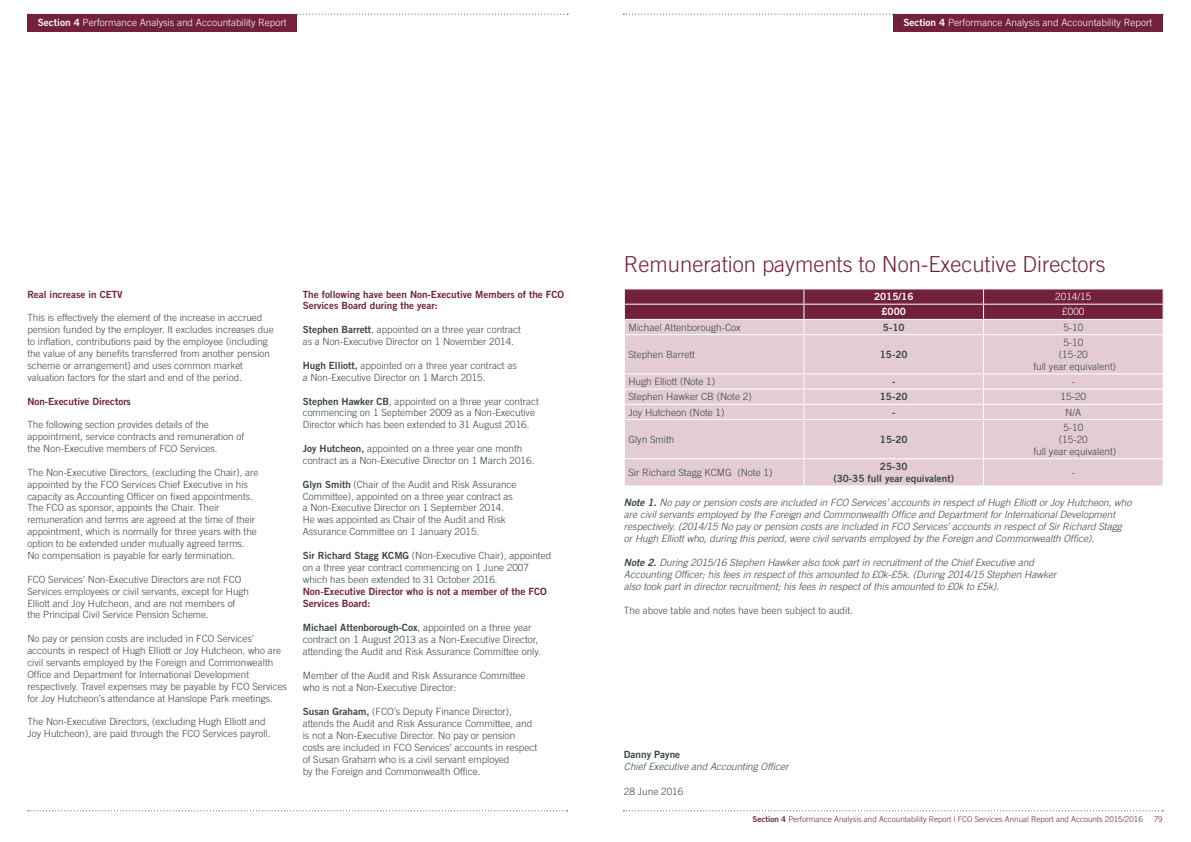
<style>
.page{position:relative;width:1191px;height:842px;background:#fff}
.page>*{position:absolute;margin:0;border:0;box-sizing:border-box;transform-origin:0 0}
.t1{font:300 22px "Trade Gothic LT Std";color:#72203b}
.t2{font:300 10px/12px "Trade Gothic LT Std";color:#3d4548}
.t3{font:italic 300 10px/12px "Trade Gothic LT Std";color:#3d4548}
.t4{font:300 10px "Trade Gothic LT Std";color:#fff}
.t5{font:10px/12px "Trade Gothic LT Std Bd 2";color:#3d4548;text-align:center}
.t6{font:10px/12px "Trade Gothic LT Std Bd 2";color:#72203b}
.t7{font:10px "Trade Gothic LT Std Bd 2";color:#fff}
.t8{font:300 9.9px/11.9px "Trade Gothic LT Std";color:#3d4548}
.t9{font:9.9px/11.9px "Trade Gothic LT Std Bd 2";color:#72203b}
.t10{font:300 8px "Trade Gothic LT Std";color:#72203b}
.s1{font-family:"Trade Gothic LT Std Bd 2";font-weight:400}
.s2{font-family:"Trade Gothic LT Std";font-weight:300}
.s3{font-family:"Trade Gothic LT Std Bd 2 Obl";font-weight:400;font-style:normal}
</style>
<div class="page">
<svg style="left:297px;top:14px;width:271px;height:1px"></svg>
<svg style="left:28px;top:810px;width:539px;height:1px"></svg>
<svg style="left:623px;top:14px;width:540px;height:1px"></svg>
<svg style="left:623px;top:810px;width:540px;height:1px"></svg>
<div style="left:28px;top:14px;width:269px;height:17px;background:#72203b"></div>
<div style="left:893px;top:14px;width:269px;height:17px;background:#72203b"></div>
<div style="left:625px;top:335px;width:537px;height:150px;background:#e3cdd3"></div>
<hr style="left:803px;top:335px;width:1px;height:38px;background:#fff">
<hr style="left:983px;top:335px;width:1px;height:38px;background:#fff">
<hr style="left:624px;top:373px;width:180px;height:1px;background:#fff">
<hr style="left:804px;top:373px;width:179px;height:1px;background:#fff">
<hr style="left:983px;top:373px;width:180px;height:1px;background:#fff">
<hr style="left:624px;top:389px;width:180px;height:1px;background:#fff">
<hr style="left:804px;top:389px;width:179px;height:1px;background:#fff">
<hr style="left:983px;top:389px;width:180px;height:1px;background:#fff">
<hr style="left:624px;top:404px;width:180px;height:1px;background:#fff">
<hr style="left:804px;top:404px;width:179px;height:1px;background:#fff">
<svg style="left:803px;top:374px;width:1px;height:45px"></svg>
<hr style="left:983px;top:404px;width:180px;height:1px;background:#fff">
<svg style="left:983px;top:374px;width:1px;height:45px"></svg>
<hr style="left:624px;top:419px;width:180px;height:1px;background:#fff">
<hr style="left:804px;top:419px;width:179px;height:1px;background:#fff">
<hr style="left:803px;top:420px;width:1px;height:38px;background:#fff">
<hr style="left:983px;top:419px;width:180px;height:1px;background:#fff">
<hr style="left:983px;top:420px;width:1px;height:38px;background:#fff">
<hr style="left:624px;top:458px;width:180px;height:1px;background:#fff">
<hr style="left:804px;top:458px;width:179px;height:1px;background:#fff">
<svg style="left:803px;top:459px;width:1px;height:26px"></svg>
<hr style="left:983px;top:458px;width:180px;height:1px;background:#fff">
<svg style="left:983px;top:459px;width:1px;height:26px"></svg>
<svg style="left:624px;top:289px;width:539px;height:45px;background:#9d6376"></svg>
<svg style="left:1162px;top:374px;width:1px;height:45px"></svg>
<svg style="left:1162px;top:459px;width:1px;height:26px"></svg>
<p class="t4" style="left:38px;top:17px;width:250px"><span class="s1">Section 4</span> Performance Analysis and Accountability Report</p>
<p class="t4" style="left:903px;top:17px;width:250px"><span class="s1">Section 4</span> Performance Analysis and Accountability Report</p>
<p class="t9" style="left:27px;top:288px;width:97px">Real increase in CETV</p>
<p class="t8" style="left:27px;top:312px;width:248px">This is effectively the element of the increase in accrued pension funded by the employer. It excludes increases due to inflation, contributions paid by the employee (including the value of any benefits transferred from another pension scheme or arrangement) and uses common market valuation factors for the start and end of the period.</p>
<p class="t9" style="left:27px;top:395px;width:105px">Non-Executive Directors</p>
<p class="t8" style="left:27px;top:419px;width:218px">The following section provides details of the appointment, service contracts and remuneration of the Non-Executive members of FCO Services.</p>
<p class="t8" style="left:27px;top:466px;width:233px">The Non-Executive Directors, (excluding the Chair), are appointed by the FCO Services Chief Executive in his capacity as Accounting Officer on fixed appointments.<br>The FCO as sponsor, appoints the Chair. Their remuneration and terms are agreed at the time of their appointment, which is normally for three years with the option to be extended under mutually agreed terms.<br>No compensation is payable for early termination.</p>
<p class="t8" style="left:27px;top:573px;width:223px">FCO Services’ Non-Executive Directors are not FCO Services employees or civil servants, except for Hugh Elliott and Joy Hutcheon, and are not members of the Principal Civil Service Pension Scheme.</p>
<p class="t8" style="left:27px;top:632px;width:261px">No pay or pension costs are included in FCO Services’ accounts in respect of Hugh Elliott or Joy Hutcheon, who are civil servants employed by the Foreign and Commonwealth Office and Department for International Development respectively. Travel expenses may be payable by FCO Services for Joy Hutcheon’s attendance at Hanslope Park meetings.</p>
<p class="t8" style="left:27px;top:716px;width:245px">The Non-Executive Directors, (excluding Hugh Elliott and<br>Joy Hutcheon), are paid through the FCO Services payroll.</p>
<p class="t9" style="left:303px;top:288px;width:263px">The following have been Non-Executive Members of the FCO<br>Services Board during the year:</p>
<p class="t8" style="left:303px;top:324px;width:220px"><span class="s1">Stephen Barrett</span>, appointed on a three year contract as a Non-Executive Director on 1 November 2014.</p>
<p class="t8" style="left:303px;top:359px;width:215px"><span class="s1">Hugh Elliott,</span> appointed on a three year contract as a Non-Executive Director on 1 March 2015.</p>
<p class="t8" style="left:303px;top:395px;width:237px"><span class="s1">Stephen Hawker CB</span>, appointed on a three year contract commencing on 1 September 2009 as a Non-Executive<br>Director which has been extended to 31 August 2016.</p>
<p class="t8" style="left:303px;top:442px;width:233px"><span class="s1">Joy Hutcheon,</span> appointed on a three year one month contract as a Non-Executive Director on 1 March 2016.</p>
<p class="t8" style="left:303px;top:478px;width:215px"><span class="s1">Glyn Smith</span> (Chair of the Audit and Risk Assurance Committee), appointed on a three year contract as a Non-Executive Director on 1 September 2014.<br>He was appointed as Chair of the Audit and Risk Assurance Committee on 1 January 2015.</p>
<p class="t8" style="left:303px;top:549px;width:250px"><span class="s1">Sir Richard Stagg KCMG</span> (Non-Executive Chair), appointed on a three year contract commencing on 1 June 2007 which has been extended to 31 October 2016.</p>
<p class="t6" style="left:303px;top:585px;width:246px">Non-Executive Director who is not a member of the FCO<br>Services Board:</p>
<p class="t5" style="left:303px;top:621px;width:230px">Michael Attenborough-Cox<span class="s2">, appointed on a three year</span></p>
<p class="t2" style="left:303px;top:633px;width:240px">contract on 1 August 2013 as a Non-Executive Director, attending the Audit and Risk Assurance Committee only.</p>
<p class="t2" style="left:303px;top:669px;width:224px">Member of the Audit and Risk Assurance Committee who is not a Non-Executive Director:</p>
<p class="t2" style="left:303px;top:705px;width:236px"><span class="s1">Susan Graham,</span> (FCO’s Deputy Finance Director), attends the Audit and Risk Assurance Committee, and is not a Non-Executive Director. No pay or pension costs are included in FCO Services’ accounts in respect of Susan Graham who is a civil servant employed<br>by the Foreign and Commonwealth Office.</p>
<h1 class="t1" style="left:624px;top:252px;width:483px">Remuneration payments to Non-Executive Directors</h1>
<p class="t7" style="left:874px;top:290px;width:41px">2015/16</p>
<p class="t4" style="left:1055px;top:291px;width:38px">2014/15</p>
<p class="t7" style="left:881px;top:306px;width:26px">£000</p>
<p class="t4" style="left:1062px;top:306px;width:24px">£000</p>
<p class="t2" style="left:628px;top:321px;width:114px">Michael Attenborough-Cox</p>
<p class="t5" style="left:883px;top:321px;width:23px">5-10</p>
<p class="t2" style="left:1063px;top:321px;width:22px">5-10</p>
<p class="t2" style="left:628px;top:348px;width:68px">Stephen Barrett</p>
<p class="t5" style="left:880px;top:348px;width:29px">15-20</p>
<p class="t2" style="left:1033px;top:336px;width:84px;text-align:center">5-10<br>(15-20<br>full year equivalent)</p>
<p class="t2" style="left:628px;top:375px;width:88px">Hugh Elliott (Note 1)</p>
<p class="t5" style="left:892px;top:375px;width:5px">-</p>
<p class="t2" style="left:1071px;top:375px;width:5px">-</p>
<p class="t2" style="left:628px;top:391px;width:125px">Stephen Hawker CB (Note 2)</p>
<p class="t5" style="left:880px;top:390px;width:29px">15-20</p>
<p class="t2" style="left:1060px;top:391px;width:27px">15-20</p>
<p class="t2" style="left:628px;top:406px;width:98px">Joy Hutcheon (Note 1)</p>
<p class="t5" style="left:892px;top:406px;width:5px">-</p>
<p class="t2" style="left:1065px;top:406px;width:18px">N/A</p>
<p class="t2" style="left:628px;top:433px;width:48px">Glyn Smith</p>
<p class="t5" style="left:880px;top:433px;width:29px">15-20</p>
<p class="t2" style="left:1033px;top:421px;width:84px;text-align:center">5-10<br>(15-20<br>full year equivalent)</p>
<p class="t2" style="left:628px;top:466px;width:145px">Sir Richard Stagg KCMG (Note 1)</p>
<p class="t5" style="left:833px;top:460px;width:122px">25-30<br>(30-35 full year equivalent)</p>
<p class="t2" style="left:1071px;top:466px;width:5px">-</p>
<p class="t3" style="left:624px;top:497px;width:509px"><span class="s3">Note 1.</span> No pay or pension costs are included in FCO Services’ accounts in respect of Hugh Elliott or Joy Hutcheon, who are civil servants employed by the Foreign and Commonwealth Office and Department for International Development respectively. (2014/15 No pay or pension costs are included in FCO Services’ accounts in respect of Sir Richard Stagg or Hugh Elliott who, during this period, were civil servants employed by the Foreign and Commonwealth Office).</p>
<p class="t3" style="left:624px;top:557px;width:434px"><span class="s3">Note 2.</span> During 2015/16 Stephen Hawker also took part in recruitment of the Chief Executive and<br>Accounting Officer; his fees in respect of this amounted to £0k-£5k. (During 2014/15 Stephen Hawker also took part in director recruitment; his fees in respect of this amounted to £0k to £5k).</p>
<p class="t2" style="left:624px;top:605px;width:230px">The above table and notes have been subject to audit.</p>
<p class="t5" style="left:624px;top:749px;width:58px">Danny Payne</p>
<p class="t3" style="left:624px;top:761px;width:166px">Chief Executive and Accounting Officer</p>
<p class="t2" style="left:624px;top:785px;width:61px">28 June 2016</p>
<p class="t10" style="left:752px;top:815px;width:392px"><span class="s1">Section 4</span> Performance Analysis and Accountability Report | FCO Services Annual Report and Accounts 2015/2016</p>
<p class="t10" style="left:1153px;top:815px;width:10px">79</p>
</div>
